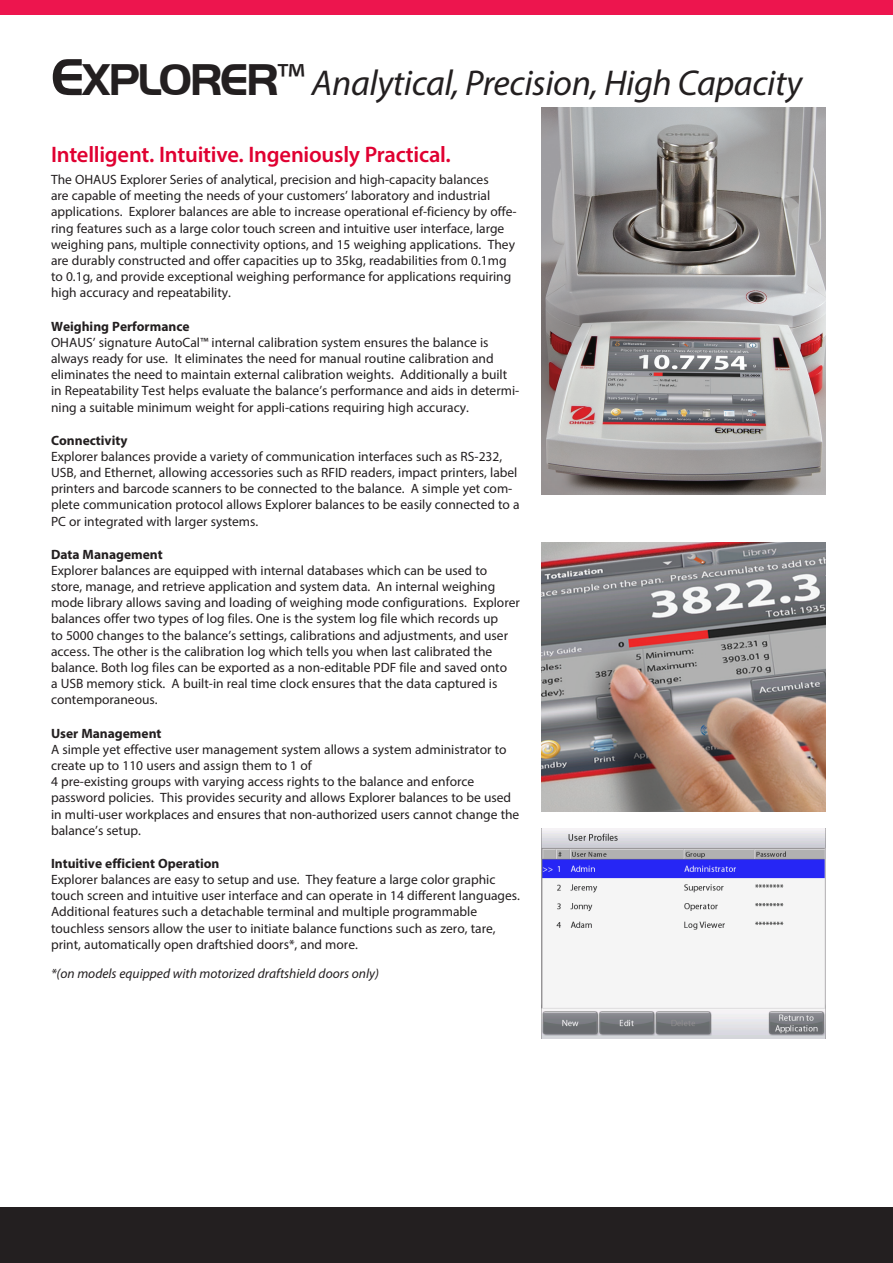
<style>
.page{position:relative;width:893px;height:1263px;background:#fff}
.page>*{position:absolute;margin:0;border:0;box-sizing:border-box;transform-origin:0 0}
.Back_Product_Name{font:italic 36px "Myriad Pro";letter-spacing:-.01em;color:#231f20}
.Interior_Paragraph_Head{font:600 22.5px "Myriad Pro";letter-spacing:-.01em;color:#e00031}
.Body_Text{font:13.5px/16.2px "Myriad Pro";color:#231f20}
.Heading_4{font:700 13.5px "Myriad Pro";color:#231f20}
.t1{font:italic 13.5px "Myriad Pro";color:#231f20}
.s1{font-family:"Handel Got D";font-weight:700;font-style:normal;font-size:54px}
.s2{font-family:"Handel Got D";font-weight:700;font-style:normal;font-size:45.9px}
.s3{font-style:normal;font-size:45.9px}
</style>
<div class="page">
<div style="left:0;top:1208px;width:893px;height:55px;background:#231f20"></div>
<div style="left:0;top:0;width:893px;height:15px;background:#ed154e"></div>
<img style="left:541px;top:542px;width:285px;height:269px">
<img style="left:541px;top:107px;width:285px;height:388px">
<img style="left:542px;top:829px;width:284px;height:210px">
<p class="Back_Product_Name" style="left:51px;top:61px;width:753px"><span class="s1">E</span><span class="s2">XPLORER</span><span class="s3">™</span> Analytical, Precision, High Capacity</p>
<p class="Interior_Paragraph_Head" style="left:51px;top:140px;width:401px">Intelligent. Intuitive. Ingeniously Practical.</p>
<p class="Body_Text" style="left:51px;top:171px;width:467px">The OHAUS Explorer Series of analytical, precision and high-capacity balances<br>are capable of meeting the needs of your customers’ laboratory and industrial applications. Explorer balances are able to increase operational ef-ficiency by offe&shy;ring features such as a large color touch screen and intuitive user interface, large weighing pans, multiple connectivity options, and 15 weighing applications. They are durably constructed and offer capacities up to 35kg, readabilities from 0.1mg to 0.1g, and provide exceptional weighing performance for applications requiring high accuracy and repeatability.</p>
<p class="Heading_4" style="left:51px;top:317px;width:140px">Weighing Performance</p>
<p class="Body_Text" style="left:51px;top:334px;width:470px">OHAUS’ signature AutoCal™ internal calibration system ensures the balance is always ready for use. It eliminates the need for manual routine calibration and eliminates the need to maintain external calibration weights. Additionally a built in Repeatability Test helps evaluate the balance’s performance and aids in determi&shy;ning a suitable minimum weight for appli-cations requiring high accuracy.</p>
<p class="Heading_4" style="left:51px;top:431px;width:78px">Connectivity</p>
<p class="Body_Text" style="left:51px;top:448px;width:470px">Explorer balances provide a variety of communication interfaces such as RS-232, USB, and Ethernet, allowing accessories such as RFID readers, impact printers, label printers and barcode scanners to be connected to the balance. A simple yet com&shy;plete communication protocol allows Explorer balances to be easily connected to a PC or integrated with larger systems.</p>
<p class="Heading_4" style="left:51px;top:545px;width:113px">Data Management</p>
<p class="Body_Text" style="left:51px;top:562px;width:470px">Explorer balances are equipped with internal databases which can be used to store, manage, and retrieve application and system data. An internal weighing mode library allows saving and loading of weighing mode configurations. Explorer balances offer two types of log files. One is the system log file which records up<br>to 5000 changes to the balance’s settings, calibrations and adjustments, and user access. The other is the calibration log which tells you when last calibrated the balance. Both log files can be exported as a non-editable PDF file and saved onto<br>a USB memory stick. A built-in real time clock ensures that the data captured is contemporaneous.</p>
<p class="Heading_4" style="left:51px;top:724px;width:112px">User Management</p>
<p class="Body_Text" style="left:51px;top:741px;width:470px">A simple yet effective user management system allows a system administrator to create up to 110 users and assign them to 1 of<br>4 pre-existing groups with varying access rights to the balance and enforce password policies. This provides security and allows Explorer balances to be used in multi-user workplaces and ensures that non-authorized users cannot change the balance’s setup.</p>
<p class="Heading_4" style="left:51px;top:854px;width:170px">Intuitive efficient Operation</p>
<p class="Body_Text" style="left:51px;top:871px;width:471px">Explorer balances are easy to setup and use. They feature a large color graphic touch screen and intuitive user interface and can operate in 14 different languages.<br>Additional features such a detachable terminal and multiple programmable touchless sensors allow the user to initiate balance functions such as zero, tare, print, automatically open draftshied doors*, and more.</p>
<p class="t1" style="left:51px;top:965px;width:329px">*(on models equipped with motorized draftshield doors only)</p>
</div>
